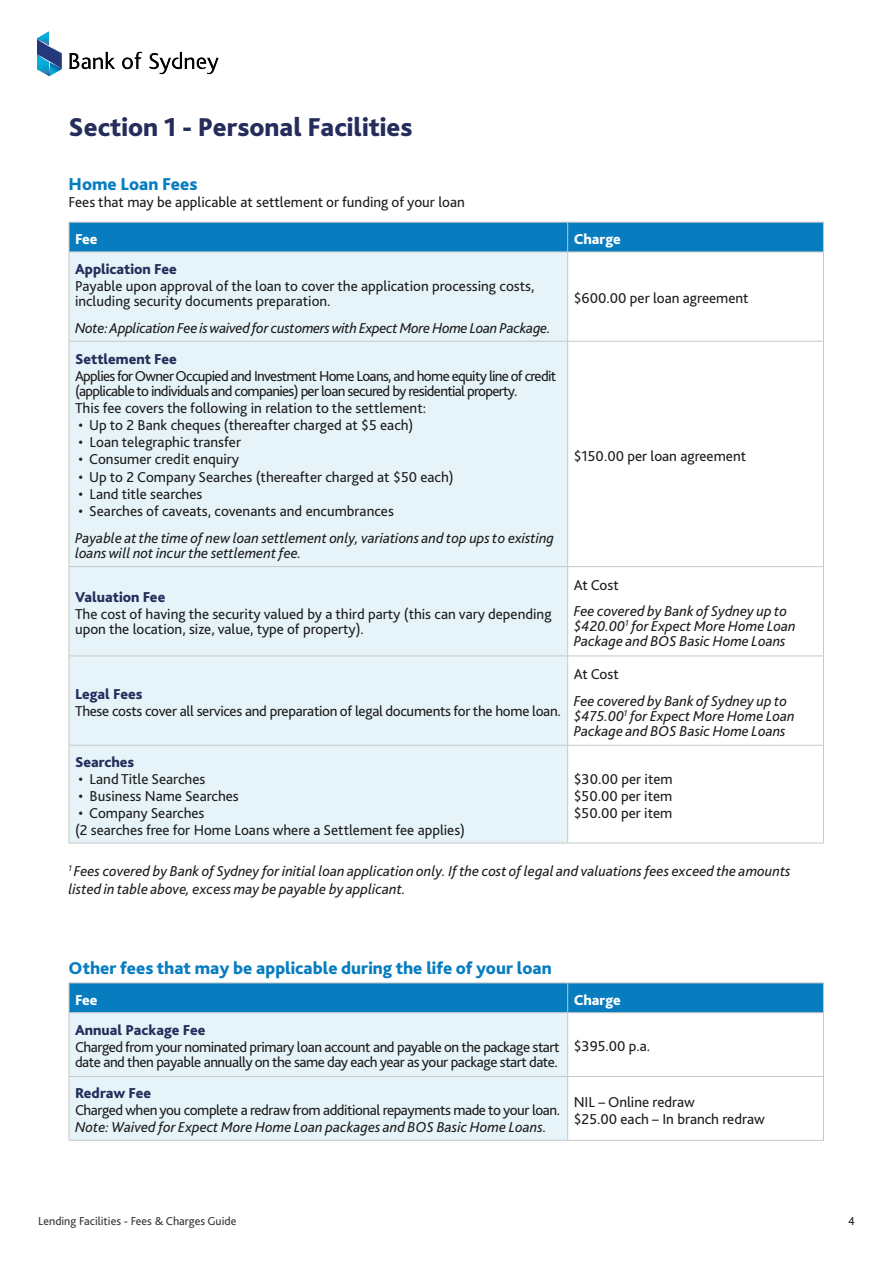
<style>
.page{position:relative;width:893px;height:1263px;background:#fff}
.page>*{position:absolute;margin:0;border:0;box-sizing:border-box;transform-origin:0 0}
.t1{font:800 27px "Bliss 2";color:#242d5b}
.t2{font:800 18px "Bliss 2";color:#077cbf}
.t3{font:15px/17.1px "Bliss 2";color:#1d1d1b}
.t4{font:italic 15px/15px "Bliss 2";color:#1d1d1b}
.t5{font:15px/15px "Bliss 2";letter-spacing:-.03em;color:#1d1d1b}
.t6{font:15px/15px "Bliss 2";letter-spacing:-.045em;color:#1d1d1b}
.t7{font:800 15px "Bliss 2";color:#242d5b}
.t8{font:15px "Bliss 2";letter-spacing:-.02em;color:#1d1d1b}
.t9{font:italic 15px "Bliss 2";letter-spacing:-.02em;color:#1d1d1b}
.t10{font:800 15px "Bliss 2";color:#fff}
.t11{font:12px "Bliss 2";color:#343434}
.t12{font:12px "Bliss 2";color:#1d1d1b}
</style>
<div class="page">
<img style="left:37px;top:32px;width:182px;height:45px">
<div style="left:70px;top:253px;width:497px;height:590px;background:#e6f4f9"></div>
<svg style="left:69px;top:222px;width:755px;height:30px;background:#107fbf"></svg>
<hr style="left:69px;top:252px;width:499px;height:1px;background:#c7c7c6">
<hr style="left:69px;top:252px;width:1px;height:89px;background:#c7c7c6">
<hr style="left:568px;top:252px;width:256px;height:1px;background:#c7c7c6">
<hr style="left:567px;top:252px;width:1px;height:89px;background:#c7c7c6">
<hr style="left:823px;top:252px;width:1px;height:89px;background:#c7c7c6">
<hr style="left:69px;top:567px;width:1px;height:88px;background:#c7c7c6">
<hr style="left:567px;top:567px;width:1px;height:88px;background:#c7c7c6">
<hr style="left:823px;top:567px;width:1px;height:88px;background:#c7c7c6">
<hr style="left:69px;top:655px;width:499px;height:1px;background:#c7c7c6">
<hr style="left:69px;top:656px;width:1px;height:89px;background:#c7c7c6">
<hr style="left:568px;top:655px;width:256px;height:1px;background:#c7c7c6">
<hr style="left:567px;top:656px;width:1px;height:89px;background:#c7c7c6">
<hr style="left:823px;top:656px;width:1px;height:89px;background:#c7c7c6">
<hr style="left:69px;top:745px;width:499px;height:1px;background:#c7c7c6">
<hr style="left:69px;top:746px;width:1px;height:97px;background:#c7c7c6">
<hr style="left:568px;top:745px;width:256px;height:1px;background:#c7c7c6">
<hr style="left:567px;top:746px;width:1px;height:97px;background:#c7c7c6">
<hr style="left:823px;top:746px;width:1px;height:97px;background:#c7c7c6">
<hr style="left:69px;top:843px;width:499px;height:1px;background:#c7c7c6">
<hr style="left:568px;top:843px;width:256px;height:1px;background:#c7c7c6">
<hr style="left:69px;top:341px;width:499px;height:1px;background:#c7c7c6">
<hr style="left:69px;top:342px;width:1px;height:224px;background:#c7c7c6">
<hr style="left:69px;top:566px;width:499px;height:1px;background:#c7c7c6">
<hr style="left:568px;top:341px;width:256px;height:1px;background:#c7c7c6">
<hr style="left:567px;top:342px;width:1px;height:224px;background:#c7c7c6">
<hr style="left:823px;top:342px;width:1px;height:224px;background:#c7c7c6">
<hr style="left:568px;top:566px;width:256px;height:1px;background:#c7c7c6">
<div style="left:70px;top:1013px;width:497px;height:127px;background:#e6f4f9"></div>
<hr style="left:69px;top:982px;width:499px;height:1px;background:#c7c7c6">
<hr style="left:568px;top:982px;width:256px;height:1px;background:#c7c7c6">
<div style="left:69px;top:983px;width:755px;height:29px;background:#077cbf"></div>
<hr style="left:69px;top:1012px;width:499px;height:1px;background:#c7c7c6">
<hr style="left:69px;top:1013px;width:1px;height:63px;background:#c7c7c6">
<hr style="left:568px;top:1012px;width:256px;height:1px;background:#c7c7c6">
<hr style="left:567px;top:1013px;width:1px;height:63px;background:#c7c7c6">
<hr style="left:823px;top:1013px;width:1px;height:63px;background:#c7c7c6">
<hr style="left:69px;top:1076px;width:499px;height:1px;background:#c7c7c6">
<hr style="left:69px;top:1077px;width:1px;height:63px;background:#c7c7c6">
<hr style="left:69px;top:1140px;width:499px;height:1px;background:#c7c7c6">
<hr style="left:568px;top:1076px;width:256px;height:1px;background:#c7c7c6">
<hr style="left:567px;top:1077px;width:1px;height:63px;background:#c7c7c6">
<hr style="left:823px;top:1077px;width:1px;height:63px;background:#c7c7c6">
<hr style="left:568px;top:1140px;width:256px;height:1px;background:#c7c7c6">
<h1 class="t1" style="left:69px;top:110px;width:345px">Section 1 - Personal Facilities</h1>
<p class="t2" style="left:69px;top:173px;width:130px">Home Loan Fees</p>
<p class="t3" style="left:69px;top:193px;width:398px">Fees that may be applicable at settlement or funding of your loan</p>
<p class="t10" style="left:75px;top:229px;width:24px">Fee</p>
<p class="t10" style="left:574px;top:229px;width:49px">Charge</p>
<p class="t7" style="left:75px;top:260px;width:103px">Application Fee</p>
<p class="t3" style="left:75px;top:278px;width:461px;line-height:15px">Payable upon approval of the loan to cover the application processing costs, including security documents preparation.</p>
<p class="t9" style="left:75px;top:318px;width:477px">Note: Application Fee is waived for customers with Expect More Home Loan Package.</p>
<p class="t3" style="left:574px;top:289px;width:176px">$600.00 per loan agreement</p>
<p class="t7" style="left:75px;top:349px;width:103px">Settlement Fee</p>
<p class="t6" style="left:75px;top:368px;width:483px">Applies for Owner Occupied and Investment Home Loans, and home equity line of credit (applicable to individuals and companies) per loan secured by residential property.</p>
<p class="t3" style="left:75px;top:399px;width:353px">This fee covers the following in relation to the settlement:</p>
<p class="t3" style="left:78px;top:416px;width:337px">• Up to 2 Bank cheques (thereafter charged at $5 each)</p>
<p class="t3" style="left:78px;top:433px;width:164px">• Loan telegraphic transfer</p>
<p class="t3" style="left:78px;top:451px;width:162px">• Consumer credit enquiry</p>
<p class="t3" style="left:78px;top:468px;width:377px">• Up to 2 Company Searches (thereafter charged at $50 each)</p>
<p class="t3" style="left:78px;top:485px;width:126px">• Land title searches</p>
<p class="t3" style="left:78px;top:502px;width:317px">• Searches of caveats, covenants and encumbrances</p>
<p class="t4" style="left:75px;top:530px;width:481px">Payable at the time of new loan settlement only, variations and top ups to existing loans will not incur the settlement fee.</p>
<p class="t7" style="left:75px;top:588px;width:92px">Valuation Fee</p>
<p class="t3" style="left:75px;top:606px;width:478px;line-height:15px">The cost of having the security valued by a third party (this can vary depending upon the location, size, value, type of property).</p>
<p class="t7" style="left:75px;top:684px;width:69px">Legal Fees</p>
<p class="t8" style="left:75px;top:702px;width:487px">These costs cover all services and preparation of legal documents for the home loan.</p>
<p class="t7" style="left:75px;top:752px;width:61px">Searches</p>
<p class="t3" style="left:78px;top:770px;width:128px">• Land Title Searches</p>
<p class="t3" style="left:78px;top:787px;width:162px">• Business Name Searches</p>
<p class="t3" style="left:75px;top:804px;width:392px">• Company Searches<br>(2 searches free for Home Loans where a Settlement fee applies)</p>
<p class="t3" style="left:574px;top:447px;width:174px">$150.00 per loan agreement</p>
<p class="t3" style="left:574px;top:576px;width:47px">At Cost</p>
<p class="t4" style="left:574px;top:603px;width:224px">Fee covered by Bank of Sydney up to $420.00<sup>1</sup> for Expect More Home Loan<br>Package and BOS Basic Home Loans</p>
<p class="t3" style="left:574px;top:665px;width:47px">At Cost</p>
<p class="t4" style="left:574px;top:693px;width:222px">Fee covered by Bank of Sydney up to $475.00<sup>1</sup> for Expect More Home Loan<br>Package and BOS Basic Home Loans</p>
<p class="t3" style="left:574px;top:770px;width:100px;text-align:justify">$30.00 per item $50.00 per item $50.00 per item</p>
<p class="t4" style="left:69px;top:861px;width:723px;line-height:18px"><sup>1</sup> Fees covered by Bank of Sydney for initial loan application only. If the cost of legal and valuations fees exceed the amounts listed in table above, excess may be payable by applicant.</p>
<p class="t2" style="left:69px;top:957px;width:485px">Other fees that may be applicable during the life of your loan</p>
<p class="t10" style="left:75px;top:990px;width:24px">Fee</p>
<p class="t10" style="left:574px;top:990px;width:49px">Charge</p>
<p class="t7" style="left:75px;top:1021px;width:132px">Annual Package Fee</p>
<p class="t5" style="left:75px;top:1039px;width:486px">Charged from your nominated primary loan account and payable on the package start date and then payable annually on the same day each year as your package start date.</p>
<p class="t3" style="left:574px;top:1037px;width:78px">$395.00 p.a.</p>
<p class="t7" style="left:75px;top:1084px;width:78px">Redraw Fee</p>
<p class="t5" style="left:75px;top:1102px;width:487px">Charged when you complete a redraw from additional repayments made to your loan.</p>
<p class="t4" style="left:75px;top:1119px;width:473px">Note: Waived for Expect More Home Loan packages and BOS Basic Home Loans.</p>
<p class="t3" style="left:574px;top:1093px;width:193px">NIL – Online redraw<br>$25.00 each – In branch redraw</p>
<p class="t11" style="left:38px;top:1213px;width:200px">Lending Facilities - Fees &amp; Charges Guide</p>
<p class="t12" style="left:848px;top:1214px;width:8px">4</p>
</div>
